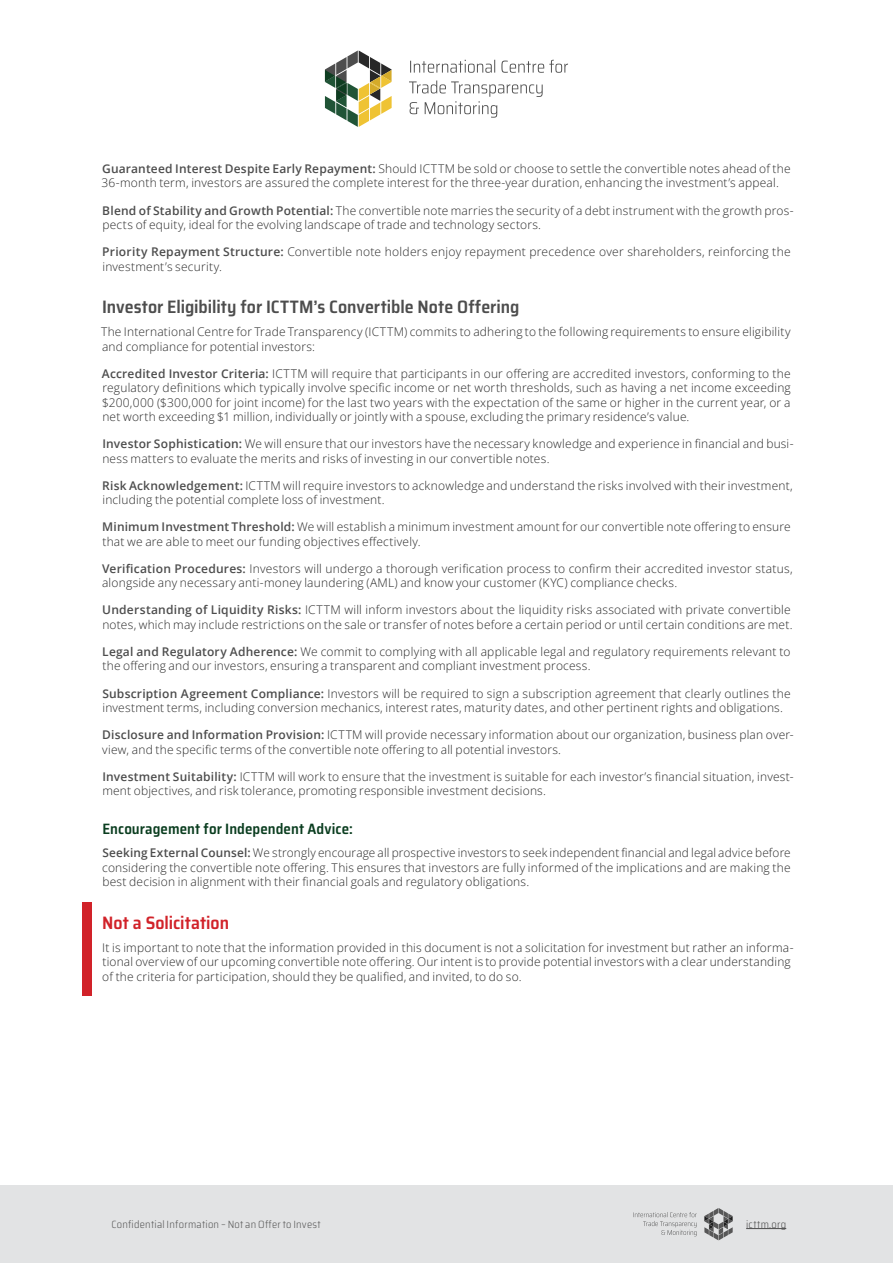
<style>
.page{position:relative;width:893px;height:1263px;background:#fff}
.page>*{position:absolute;margin:0;border:0;box-sizing:border-box;transform-origin:0 0}
.t1{font:600 semi-condensed 18px "Saira";letter-spacing:-.005em;color:#4d4d4d}
.t2{font:600 semi-condensed 18px "Saira";letter-spacing:-.005em;color:#d12229}
.t3{font:600 semi-condensed 15px "Saira";letter-spacing:.005em;color:#0a3d1f}
.t4{font:12px/14.4px "Open Sans";letter-spacing:.015em;color:#292929}
.t5{font:300 semi-condensed 10.5px "Saira";letter-spacing:.025em;color:#575757}
.t6{font:300 semi-condensed 10.5px "Saira";letter-spacing:.03em;color:#4d4d4d}
.s1{font-weight:600;color:#4d4d4d}
</style>
<div class="page">
<div style="left:0;top:1185px;width:893px;height:78px;background:#e2e3e4"></div>
<hr style="left:746px;top:1228px;width:40px;height:1px;background:#4d4d4d">
<svg style="left:633px;top:1212px;width:64px;height:24px"></svg>
<svg style="left:704px;top:1208px;width:29px;height:32px"></svg>
<svg style="left:409px;top:81px;width:134px;height:37px"></svg>
<svg style="left:410px;top:60px;width:158px;height:13px"></svg>
<svg style="left:325px;top:50px;width:67px;height:77px"></svg>
<div style="left:82px;top:902px;width:10px;height:93px;background:#d12229"></div>
<p class="t4" style="left:101px;top:163px;width:691px"><span class="s1">Guaranteed Interest Despite Early Repayment:</span> Should ICTTM be sold or choose to settle the convertible notes ahead of the<br>36-month term, investors are assured the complete interest for the three-year duration, enhancing the investment’s appeal.</p>
<p class="t4" style="left:102px;top:204px;width:693px"><span class="s1">Blend of Stability and Growth Potential:</span> The convertible note marries the security of a debt instrument with the growth pros&shy;pects of equity, ideal for the evolving landscape of trade and technology sectors.</p>
<p class="t4" style="left:102px;top:246px;width:690px"><span class="s1">Priority Repayment Structure:</span> Convertible note holders enjoy repayment precedence over shareholders, reinforcing the investment’s security.</p>
<h1 class="t1" style="left:102px;top:293px;width:419px">Investor Eligibility for ICTTM’s Convertible Note Offering</h1>
<p class="t4" style="left:101px;top:326px;width:691px">The International Centre for Trade Transparency (ICTTM) commits to adhering to the following requirements to ensure eligibility and compliance for potential investors:</p>
<p class="t4" style="left:102px;top:366px;width:690px;text-align:justify"><span class="s1">Accredited Investor Criteria:</span> ICTTM will require that participants in our offering are accredited investors, conforming to the regulatory definitions which typically involve specific income or net worth thresholds, such as having a net income exceeding $200,000 ($300,000 for joint income) for the last two years with the expectation of the same or higher in the current year, or a net worth exceeding $1 million, individually or jointly with a spouse, excluding the primary residence’s value.</p>
<p class="t4" style="left:102px;top:436px;width:693px"><span class="s1">Investor Sophistication:</span> We will ensure that our investors have the necessary knowledge and experience in financial and busi&shy;ness matters to evaluate the merits and risks of investing in our convertible notes.</p>
<p class="t4" style="left:102px;top:479px;width:692px"><span class="s1">Risk Acknowledgement:</span> ICTTM will require investors to acknowledge and understand the risks involved with their investment, including the potential complete loss of investment.</p>
<p class="t4" style="left:102px;top:519px;width:690px"><span class="s1">Minimum Investment Threshold:</span> We will establish a minimum investment amount for our convertible note offering to ensure that we are able to meet our funding objectives effectively.</p>
<p class="t4" style="left:102px;top:561px;width:692px"><span class="s1">Verification Procedures:</span> Investors will undergo a thorough verification process to confirm their accredited investor status, alongside any necessary anti-money laundering (AML) and know your customer (KYC) compliance checks.</p>
<p class="t4" style="left:102px;top:604px;width:692px"><span class="s1">Understanding of Liquidity Risks:</span> ICTTM will inform investors about the liquidity risks associated with private convertible notes, which may include restrictions on the sale or transfer of notes before a certain period or until certain conditions are met.</p>
<p class="t4" style="left:102px;top:646px;width:690px"><span class="s1">Legal and Regulatory Adherence:</span> We commit to complying with all applicable legal and regulatory requirements relevant to the offering and our investors, ensuring a transparent and compliant investment process.</p>
<p class="t4" style="left:102px;top:687px;width:690px"><span class="s1">Subscription Agreement Compliance:</span> Investors will be required to sign a subscription agreement that clearly outlines the investment terms, including conversion mechanics, interest rates, maturity dates, and other pertinent rights and obligations.</p>
<p class="t4" style="left:102px;top:729px;width:693px"><span class="s1">Disclosure and Information Provision:</span> ICTTM will provide necessary information about our organization, business plan over&shy;view, and the specific terms of the convertible note offering to all potential investors.</p>
<p class="t4" style="left:102px;top:769px;width:693px"><span class="s1">Investment Suitability:</span> ICTTM will work to ensure that the investment is suitable for each investor’s financial situation, invest&shy;ment objectives, and risk tolerance, promoting responsible investment decisions.</p>
<p class="t3" style="left:102px;top:823px;width:252px">Encouragement for Independent Advice:</p>
<p class="t4" style="left:102px;top:845px;width:690px;text-align:justify"><span class="s1">Seeking External Counsel:</span> We strongly encourage all prospective investors to seek independent financial and legal advice before considering the convertible note offering. This ensures that investors are fully informed of the implications and are making the best decision in alignment with their financial goals and regulatory obligations.</p>
<h1 class="t2" style="left:102px;top:915px;width:128px">Not a Solicitation</h1>
<p class="t4" style="left:102px;top:941px;width:693px">It is important to note that the information provided in this document is not a solicitation for investment but rather an informa&shy;tional overview of our upcoming convertible note offering. Our intent is to provide potential investors with a clear understanding of the criteria for participation, should they be qualified, and invited, to do so.</p>
<p class="t5" style="left:111px;top:1216px;width:211px">Confidential Information – Not an Offer to Invest</p>
<p class="t6" style="left:746px;top:1220px;width:42px">icttm.org</p>
</div>
